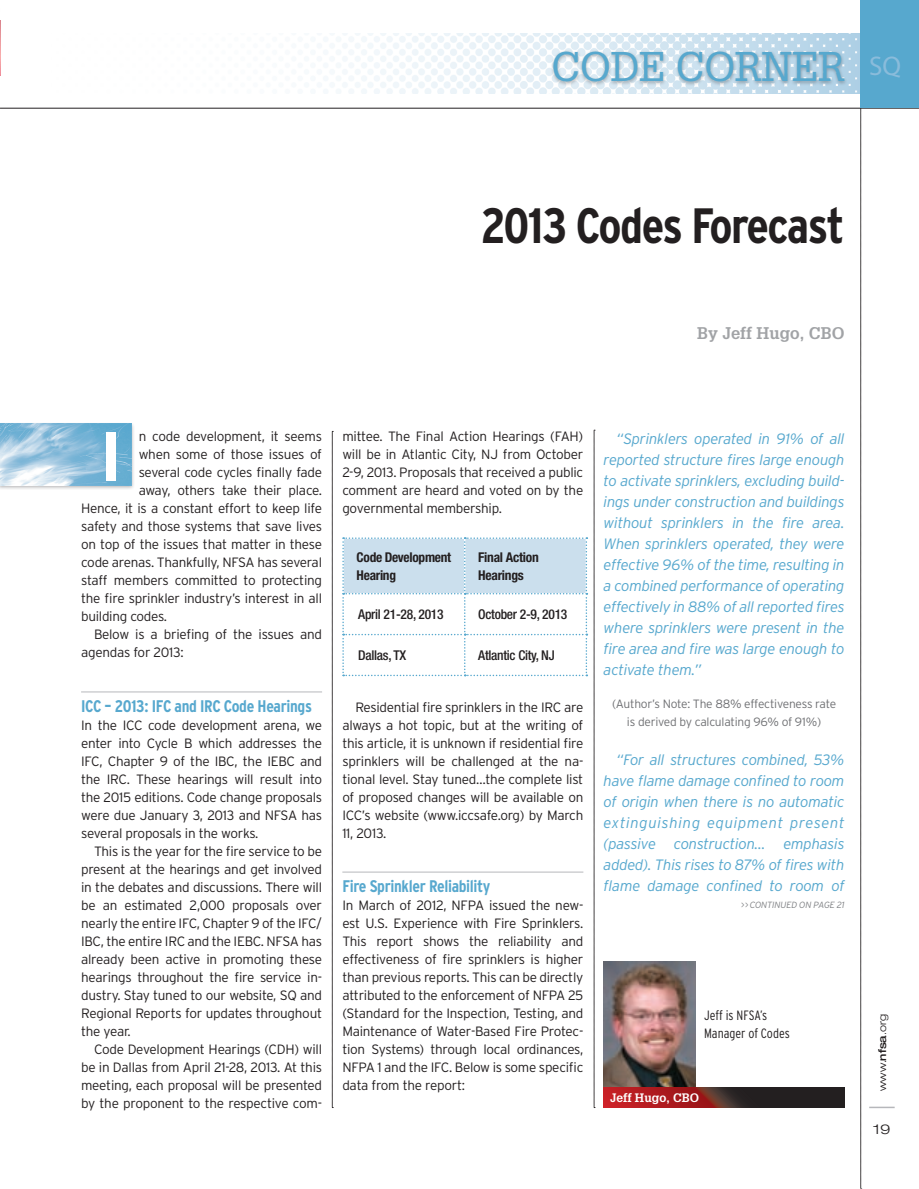
<style>
.page{position:relative;width:919px;height:1189px;background:#fff}
.page>*{position:absolute;margin:0;border:0;box-sizing:border-box;transform-origin:0 0}
.t1{font:700 69px "Interstate";color:#fff}
.t2{font:700 condensed 49.5px "Interstate";letter-spacing:-.03em;color:#231f20}
.t3{font:40.5px "Glypha";letter-spacing:-.02em;color:#57a8ce}
.t4{font:700 condensed 16.8px "Interstate";letter-spacing:-.02em;color:#57a8ce}
.t5{font:700 16.5px "Glypha";color:#a1a3a6}
.t6{font:italic 300 15px/21px "Interstate";letter-spacing:-.02em;color:#57a8ce;text-align:justify}
.t7{font:300 13.5px/18px "Interstate";letter-spacing:-.02em;color:#231f20;text-align:justify}
.t8{font:500 condensed 13.5px "Helvetica Neue";letter-spacing:-.02em;color:#231f20}
.t9{font:700 condensed 13.5px/18px "Helvetica Neue";letter-spacing:-.02em;color:#231f20}
.t10{font:300 condensed 13.5px/18px "Interstate";color:#231f20}
.t11{font:300 expanded 13.5px "Helvetica Neue";color:#231f20;scale:1.15 1}
.t12{font:300 12px/18px "Interstate";letter-spacing:-.02em;color:#6f7073;text-align:center}
.t13{font:700 12px "Glypha";color:#fff}
.t14{font:300 expanded 10.5px "Helvetica Neue";color:#231f20}
.t15{font:italic 300 9px "Interstate";color:#808285}
.s1{font-family:"Myriad";font-size:27px;color:#8abcdb}
.s2{font-weight:500}
</style>
<div class="page">
<svg style="left:860px;top:109px;width:1px;height:1080px"></svg>
<hr style="left:0;top:108px;width:918px;height:1px;background:#231f20">
<svg style="left:869px;top:1106px;width:25px;height:1px"></svg>
<img style="left:339px;top:34px;width:521px;height:60px">
<div style="left:550px;top:50px;width:297px;height:36px;background:#231f20;opacity:.33"></div>
<div style="left:860px;top:0;width:58px;height:108px;background:#57a8ce"></div>
<img style="left:603px;top:961px;width:92px;height:126px">
<svg style="left:603px;top:1087px;width:240px;height:20px"></svg>
<div style="left:0;top:422px;width:135px;height:68px;background:#231f20;opacity:.33"></div>
<img style="left:0;top:423px;width:132px;height:62px">
<hr style="left:81px;top:691px;width:241px;height:1px;background:#b6b7bb">
<hr style="left:342px;top:871px;width:241px;height:1px;background:#b6b7bb">
<svg style="left:342px;top:537px;width:245px;height:139px"></svg>
<svg style="left:332px;top:431px;width:1px;height:676px"></svg>
<svg style="left:593px;top:430px;width:1px;height:677px"></svg>
<svg style="left:0;top:21px;width:1px;height:55px"></svg>
<h3 class="t3" style="left:551px;top:42px;width:351px">CODE CORNER <span class="s1">SQ</span></h3>
<h2 class="t2" style="left:480px;top:195px;width:365px">2013 Codes Forecast</h2>
<p class="t5" style="left:696px;top:322px;width:149px">By Jeff Hugo, CBO</p>
<h1 class="t1" style="left:99px;top:414px;width:25px">I</h1>
<p class="t7" style="left:139px;top:427px;width:185px">n code development, it seems</p>
<p class="t7" style="left:139px;top:445px;width:185px">when some of those issues of</p>
<p class="t7" style="left:139px;top:463px;width:185px">several code cycles finally fade</p>
<p class="t7" style="left:139px;top:481px;width:185px">away, others take their place.</p>
<p class="t7" style="left:81px;top:499px;width:242px">H ence, it is a constant effort to keep life</p>
<p class="t7" style="left:81px;top:517px;width:242px">safety and those systems that save lives</p>
<p class="t7" style="left:81px;top:535px;width:242px">on top of the issues that matter in these</p>
<p class="t7" style="left:81px;top:553px;width:242px">code arenas. Thankfully, NFSA has several</p>
<p class="t7" style="left:81px;top:571px;width:242px">staff members committed to protecting</p>
<p class="t7" style="left:81px;top:589px;width:242px">the fire sprinkler industry’s interest in all</p>
<p class="t7" style="left:81px;top:607px;width:88px">building codes.</p>
<p class="t7" style="left:94px;top:625px;width:229px">Below is a briefing of the issues and</p>
<p class="t7" style="left:81px;top:643px;width:104px">agendas for 2013:</p>
<p class="t4" style="left:81px;top:695px;width:232px">ICC – 2013: IFC and IRC Code Hearings</p>
<p class="t7" style="left:81px;top:715px;width:242px">In the ICC code development arena, we enter into Cycle B which addresses the IFC, Chapter 9 of the IBC, the IEBC and the IRC. These hearings will result into the 2015 editions. Code change proposals were due January 3, 2013 and NFSA has several proposals in the works.</p>
<p class="t7" style="left:81px;top:841px;width:242px;text-indent:13px">This is the year for the fire service to be present at the hearings and get involved in the debates and discussions. There will be an estimated 2,000 proposals over nearly the entire IFC, Chapter 9 of the IFC/ IBC, the entire IRC and the IEBC. NFSA has already been active in promoting these hearings throughout the fire service in&shy;dustry. Stay tuned to our website, SQ and Regional Reports for updates throughout the year.</p>
<p class="t7" style="left:81px;top:1039px;width:242px;text-indent:13px">Code Development Hearings (CDH) will be in Dallas from April 21-28, 2013. At this meeting, each proposal will be presented by the proponent to the respective com-</p>
<p class="t7" style="left:342px;top:427px;width:242px">mittee. The Final Action Hearings (FAH) will be in Atlantic City, NJ from October 2-9, 2013. Proposals that received a public comment are heard and voted on by the governmental membership.</p>
<p class="t9" style="left:356px;top:548px;width:96px">Code Development<br>Hearing</p>
<p class="t9" style="left:478px;top:548px;width:62px">Final Action<br>Hearings</p>
<p class="t8" style="left:358px;top:606px;width:87px">April 21-28, 2013</p>
<p class="t8" style="left:478px;top:606px;width:91px">October 2-9, 2013</p>
<p class="t8" style="left:358px;top:647px;width:49px">Dallas, TX</p>
<p class="t8" style="left:478px;top:647px;width:78px">Atlantic City, NJ</p>
<p class="t7" style="left:342px;top:697px;width:242px;text-indent:13px">Residential fire sprinklers in the IRC are always a hot topic, but at the writing of this article, it is unknown if residential fire sprinklers will be challenged at the na&shy;tional level. Stay tuned…the complete list of proposed changes will be available on ICC’s website (www.iccsafe.org) by March 11, 2013.</p>
<p class="t4" style="left:342px;top:875px;width:149px">Fire Sprinkler Reliability</p>
<p class="t7" style="left:342px;top:895px;width:242px">In March of 2012, NFPA issued the new&shy;est U.S. Experience with Fire Sprinklers.<br>This report shows the reliability and effectiveness of fire sprinklers is higher than previous reports. This can be directly attributed to the enforcement of NFPA 25 (Standard for the Inspection, Testing, and Maintenance of Water-Based Fire Protec&shy;tion Systems) through local ordinances, NFPA 1 and the IFC. Below is some specific data from the report:</p>
<p class="t6" style="left:603px;top:427px;width:242px;text-indent:13px">“Sprinklers operated in 91% of all reported structure fires large enough to activate sprinklers, excluding build&shy;ings under construction and buildings without sprinklers in the fire area.<br>When sprinklers operated, they were effective 96% of the time, resulting in a combined performance of operating effectively in 88% of all reported fires where sprinklers were present in the fire area and fire was large enough to activate them.”</p>
<p class="t12" style="left:611px;top:694px;width:225px">(Author’s Note: The 88% effectiveness rate is derived by calculating 96% of 91%)</p>
<p class="t6" style="left:603px;top:748px;width:242px;text-indent:13px">“For all structures combined, 53% have flame damage confined to room of origin when there is no automatic extinguishing equipment present (passive construction… emphasis added). This rises to 87% of fires with flame damage confined to room of</p>
<p class="t15" style="left:741px;top:898px;width:11px">&gt; &gt;contin</p>
<p class="t15" style="left:780px;top:898px;width:40px">Uedonpage</p>
<p class="t15" style="left:836px;top:898px;width:9px">21</p>
<p class="t10" style="left:703px;top:1005px;width:87px">Jeff is NFSA’s<br>Manager of Codes</p>
<p class="t13" style="left:610px;top:1089px;width:90px">Jeff Hugo, CBO</p>
<p class="t14" style="left:875px;top:1090px;width:78px;rotate:-90deg">www.<span class="s2">nfsa</span>.org</p>
<p class="t11" style="left:872px;top:1120px;width:17px">19</p>
</div>
